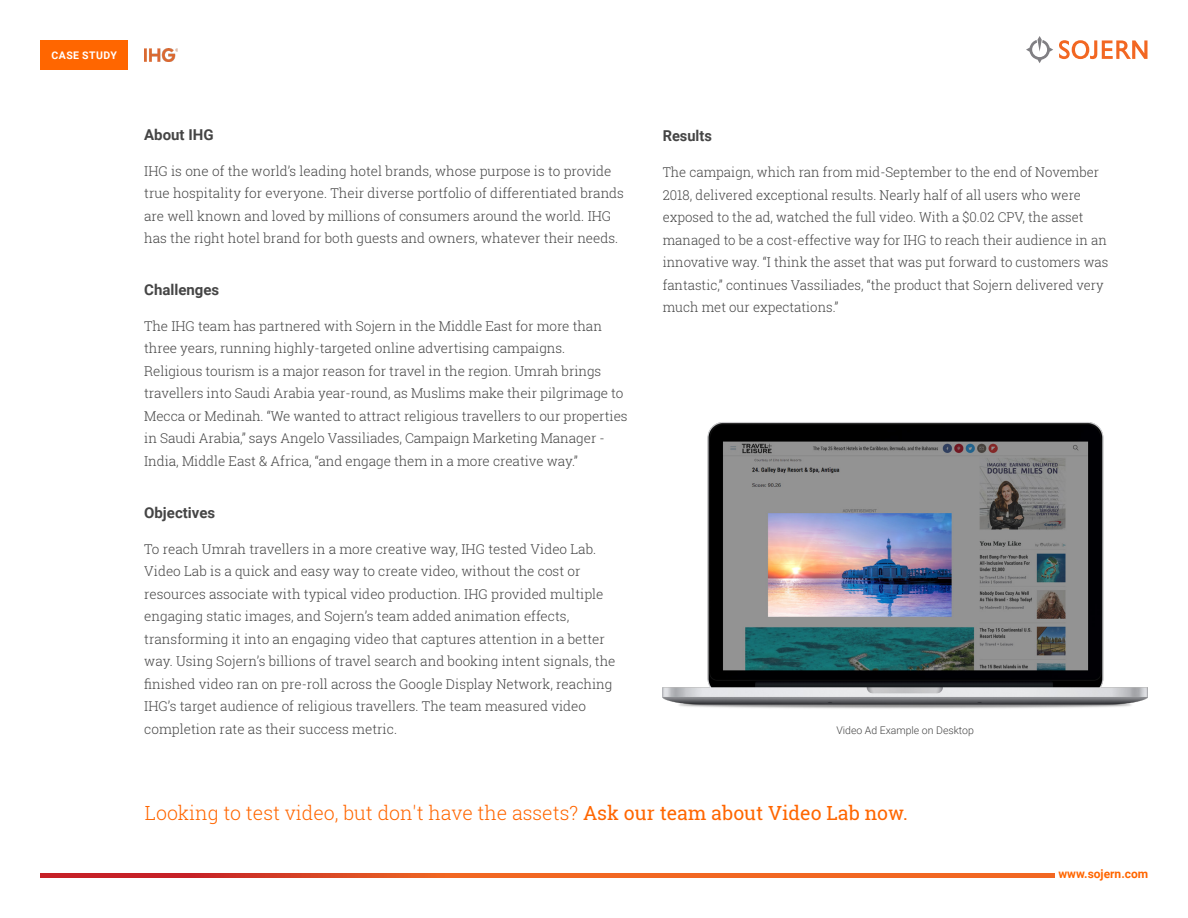
<style>
.page{position:relative;width:1188px;height:918px;background:#fff}
.page>*{position:absolute;margin:0;border:0;box-sizing:border-box;transform-origin:0 0}
.t1{font:300 19.5px "Roboto Slab";color:#f60}
.t2{font:700 15px "Roboto";color:#454545}
.t3{font:300 13.5px/22.5px "Roboto Slab";color:#454545}
.t4{font:700 12px "Roboto";color:#f60}
.t5{font:300 10.5px "Roboto";color:#454545}
.t6{font:700 10.5px "Roboto";letter-spacing:.045em;color:#fff}
.s1{font-weight:400}
</style>
<div class="page">
<svg style="left:1059px;top:40px;width:88px;height:19px"></svg>
<svg style="left:1026px;top:36px;width:27px;height:27px"></svg>
<svg style="left:40px;top:874px;width:1014px;height:4px;background:#e55423"></svg>
<div style="left:40px;top:40px;width:88px;height:30px;background:#f60"></div>
<img style="left:663px;top:422px;width:485px;height:287px">
<img style="left:144px;top:49px;width:34px;height:13px">
<p class="t6" style="left:51px;top:48px;width:67px">CASE STUDY</p>
<p class="t2" style="left:144px;top:124px;width:71px">About IHG</p>
<p class="t3" style="left:144px;top:159px;width:481px">IHG is one of the world’s leading hotel brands, whose purpose is to provide true hospitality for everyone. Their diverse portfolio of differentiated brands are well known and loved by millions of consumers around the world. IHG has the right hotel brand for both guests and owners, whatever their needs.</p>
<p class="t2" style="left:144px;top:279px;width:77px">Challenges</p>
<p class="t3" style="left:144px;top:314px;width:485px">The IHG team has partnered with Sojern in the Middle East for more than three years, running highly-targeted online advertising campaigns.<br>Religious tourism is a major reason for travel in the region. Umrah brings travellers into Saudi Arabia year-round, as Muslims make their pilgrimage to Mecca or Medinah. “We wanted to attract religious travellers to our properties in Saudi Arabia,” says Angelo Vassiliades, Campaign Marketing Manager - India, Middle East &amp; Africa, “and engage them in a more creative way.”</p>
<p class="t2" style="left:144px;top:502px;width:72px">Objectives</p>
<p class="t3" style="left:144px;top:537px;width:473px">To reach Umrah travellers in a more creative way, IHG tested Video Lab.<br>Video Lab is a quick and easy way to create video, without the cost or resources associate with typical video production. IHG provided multiple engaging static images, and Sojern’s team added animation effects, transforming it into an engaging video that captures attention in a better way. Using Sojern’s billions of travel search and booking intent signals, the finished video ran on pre-roll across the Google Display Network, reaching IHG’s target audience of religious travellers. The team measured video completion rate as their success metric.</p>
<p class="t2" style="left:663px;top:126px;width:51px">Results</p>
<p class="t3" style="left:663px;top:161px;width:447px">The campaign, which ran from mid-September to the end of November 2018, delivered exceptional results. Nearly half of all users who were exposed to the ad, watched the full video. With a $0.02 CPV, the asset managed to be a cost-effective way for IHG to reach their audience in an innovative way. “I think the asset that was put forward to customers was fantastic,” continues Vassiliades, “the product that Sojern delivered very much met our expectations.”</p>
<p class="t5" style="left:836px;top:723px;width:139px">Video Ad Example on Desktop</p>
<h1 class="t1" style="left:145px;top:800px;width:764px">Looking to test video, but don't have the assets? <span class="s1">Ask our team about Video Lab now.</span></h1>
<p class="t4" style="left:1058px;top:865px;width:91px">www.sojern.com</p>
</div>
